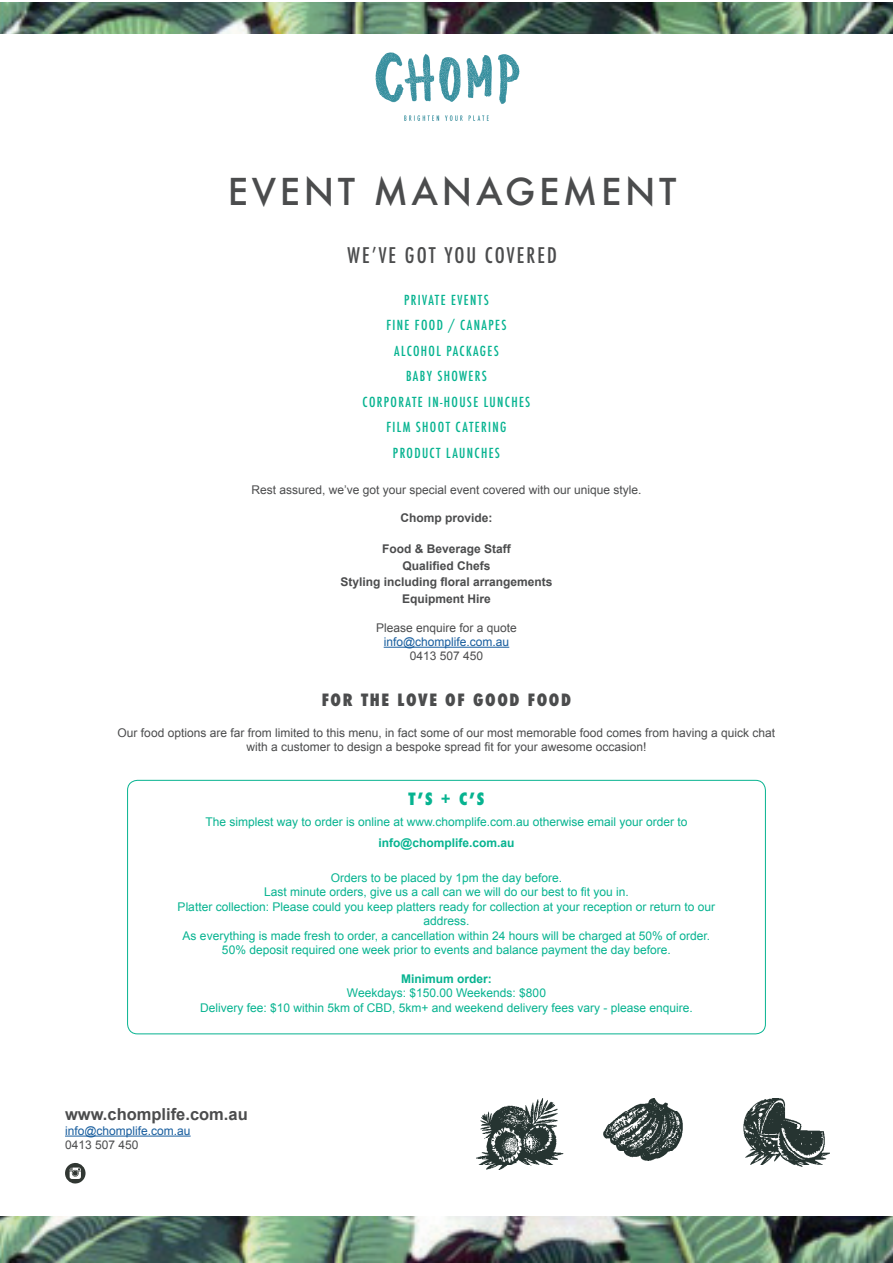
<style>
.page{position:relative;width:893px;height:1263px;background:#fff}
.page>*{position:absolute;margin:0;border:0;box-sizing:border-box;transform-origin:0 0}
.t1{font:500 36px "Futura";letter-spacing:.1em;color:#4b4c4d}
.t2{font:500 condensed 21px "Futura";letter-spacing:.1em;color:#4b4c4d}
.t3{font:800 condensed 16.5px "Futura";letter-spacing:.1em;color:#4b4c4d}
.t4{font:700 16.5px "Arial";color:#4b4c4d}
.t5{font:800 condensed 16.5px "Futura";color:#06b390}
.t6{font:500 condensed 13.5px/25.5px "Futura";letter-spacing:.1em;color:#06b390;text-align:center}
.t7{font:12px/14.4px "Arial";color:#06b390;text-align:center}
.t8{font:12px/14.4px "Arial";color:#4b4c4d;text-align:center}
.t9{font:700 12px/16.5px "Arial";color:#4b4c4d;text-align:center}
.t10{font:12px "Arial";color:#175d9e}
.t11{font:700 12px "Arial";color:#06b390}
</style>
<div class="page">
<img style="left:0;top:2px;width:893px;height:1261px">
<div style="left:0;top:34px;width:893px;height:1181px;background:#fff"></div>
<hr style="left:384px;top:647px;width:125px;height:1px;background:#175d9e">
<svg style="left:65px;top:1163px;width:21px;height:21px"></svg>
<div style="left:127px;top:780px;width:639px;height:254px;border:1px solid #06b390;border-radius:10px"></div>
<hr style="left:65px;top:1136px;width:126px;height:1px;background:#175d9e">
<img style="left:476px;top:1098px;width:353px;height:71px">
<img style="left:375px;top:52px;width:145px;height:69px">
<h1 class="t1" style="left:228px;top:167px;width:450px">EVENT MANAGEMENT</h1>
<h2 class="t2" style="left:347px;top:242px;width:211px">WE’VE GOT YOU COVERED</h2>
<p class="t6" style="left:363px;top:287px;width:169px">PRIVATE EVENTS<br>FINE FOOD / CANAPES<br>ALCOHOL PACKAGES<br>BABY SHOWERS<br>CORPORATE IN-HOUSE LUNCHES<br>FILM SHOOT CATERING<br>PRODUCT LAUNCHES</p>
<p class="t8" style="left:251px;top:482px;width:392px">Rest assured, we’ve got your special event covered with our unique style.</p>
<p class="t9" style="left:400px;top:510px;width:94px">Chomp provide:</p>
<p class="t9" style="left:340px;top:541px;width:214px">Food &amp; Beverage Staff<br>Qualified Chefs<br>Styling including floral arrangements<br>Equipment Hire</p>
<p class="t8" style="left:376px;top:620px;width:142px">Please enquire for a quote</p>
<p class="t10" style="left:384px;top:634px;width:127px">info@chomplife.com.au</p>
<p class="t8" style="left:410px;top:649px;width:75px">0413 507 450</p>
<h3 class="t3" style="left:322px;top:689px;width:251px">FOR THE LOVE OF GOOD FOOD</h3>
<p class="t8" style="left:118px;top:726px;width:659px">Our food options are far from limited to this menu, in fact some of our most memorable food comes from having a quick chat with a customer to design a bespoke spread fit for your awesome occasion!</p>
<h3 class="t5" style="left:409px;top:787px;width:77px">T’S + C’S</h3>
<p class="t7" style="left:205px;top:814px;width:484px">The simplest way to order is online at www.chomplife.com.au otherwise email your order to</p>
<p class="t11" style="left:379px;top:834px;width:137px">info@chomplife.com.au</p>
<p class="t7" style="left:178px;top:871px;width:539px">Orders to be placed by 1pm the day before.<br>Last minute orders, give us a call can we will do our best to fit you in.<br>Platter collection: Please could you keep platters ready for collection at your reception or return to our address.<br>As everything is made fresh to order, a cancellation within 24 hours will be charged at 50% of order.<br>50% deposit required one week prior to events and balance payment the day before.</p>
<p class="t11" style="left:401px;top:971px;width:92px">Minimum order:</p>
<p class="t7" style="left:200px;top:986px;width:494px">Weekdays: $150.00 Weekends: $800<br>Delivery fee: $10 within 5km of CBD, 5km+ and weekend delivery fees vary - please enquire.</p>
<h3 class="t4" style="left:65px;top:1104px;width:184px">www.chomplife.com.au</h3>
<p class="t10" style="left:65px;top:1123px;width:127px">info@chomplife.com.au</p>
<p class="t8" style="left:65px;top:1138px;width:75px">0413 507 450</p>
</div>
